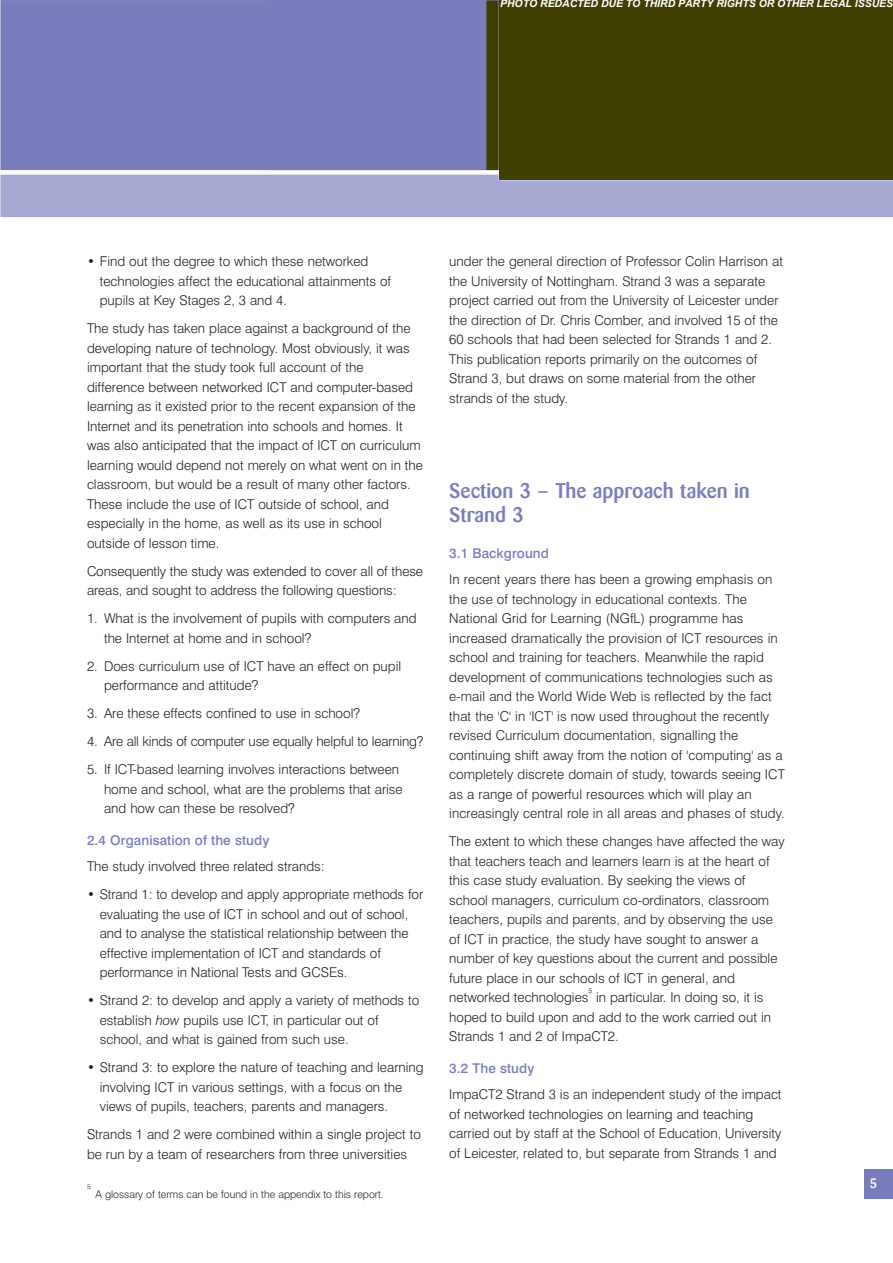
<style>
.page{position:relative;width:893px;height:1263px;background:#fff}
.page>*{position:absolute;margin:0;border:0;box-sizing:border-box;transform-origin:0 0}
.t1{font:500 21px/24px "Barmeno";color:#797dbc}
.t2{font:300 13.5px/19.5px "Swiss 721 BT";color:#231f1f}
.t3{font:500 13.5px "Swiss 721 BT";letter-spacing:.005em;color:#797dbc}
.t4{font:500 13.5px "Barmeno";color:#fff}
.t5{font:300 10.5px "Swiss 721 BT";color:#231f1f}
.t6{font:italic 700 10.5px "Arial";color:#fff}
.t7{font:300 6.75px "Swiss 721 BT";color:#231f1f}
.s1{font-style:italic}
</style>
<div class="page">
<div style="left:0;top:0;width:269px;height:170px;background:#797dbc"></div>
<div style="left:269px;top:0;width:230px;height:170px;background:#797dbb"></div>
<div style="left:0;top:175px;width:892px;height:42px;background:#a7a8d4"></div>
<div style="left:864px;top:1169px;width:28px;height:30px;background:#797dbc"></div>
<div style="left:499px;top:0;width:393px;height:179px;background:#404000"></div>
<p class="t6" style="left:500px;top:-3px;width:394px">PHOTO REDACTED DUE TO THIRD PARTY RIGHTS OR OTHER LEGAL ISSUES</p>
<p class="t2" style="left:100px;top:253px;width:293px;text-indent:-13px">• Find out the degree to which these networked technologies affect the educational attainments of pupils at Key Stages 2, 3 and 4.</p>
<p class="t2" style="left:87px;top:320px;width:337px">The study has taken place against a background of the developing nature of technology. Most obviously, it was important that the study took full account of the difference between networked ICT and computer-based learning as it existed prior to the recent expansion of the Internet and its penetration into schools and homes. It was also anticipated that the impact of ICT on curriculum learning would depend not merely on what went on in the classroom, but would be a result of many other factors.<br>These include the use of ICT outside of school, and especially in the home, as well as its use in school outside of lesson time.</p>
<p class="t2" style="left:87px;top:562px;width:337px">Consequently the study was extended to cover all of these areas, and sought to address the following questions:</p>
<p class="t2" style="left:104px;top:610px;width:314px;text-indent:-17px">1. What is the involvement of pupils with computers and the Internet at home and in school?</p>
<p class="t2" style="left:104px;top:657px;width:299px;text-indent:-17px">2. Does curriculum use of ICT have an effect on pupil performance and attitude?</p>
<p class="t2" style="left:87px;top:705px;width:274px">3. Are these effects confined to use in school?</p>
<p class="t2" style="left:87px;top:733px;width:338px">4. Are all kinds of computer use equally helpful to learning?</p>
<p class="t2" style="left:104px;top:761px;width:300px;text-indent:-17px">5. If ICT-based learning involves interactions between home and school, what are the problems that arise and how can these be resolved?</p>
<p class="t3" style="left:87px;top:836px;width:184px">2.4 Organisation of the study</p>
<p class="t2" style="left:87px;top:858px;width:239px">The study involved three related strands:</p>
<p class="t2" style="left:100px;top:886px;width:325px;text-indent:-13px">• Strand 1: to develop and apply appropriate methods for evaluating the use of ICT in school and out of school, and to analyse the statistical relationship between the effective implementation of ICT and standards of performance in National Tests and GCSEs.</p>
<p class="t2" style="left:100px;top:992px;width:321px;text-indent:-13px">• Strand 2: to develop and apply a variety of methods to establish <span class="s1">how</span> pupils use ICT, in particular out of school, and what is gained from such use.</p>
<p class="t2" style="left:100px;top:1059px;width:325px;text-indent:-13px">• Strand 3: to explore the nature of teaching and learning involving ICT in various settings, with a focus on the views of pupils, teachers, parents and managers.</p>
<p class="t2" style="left:87px;top:1126px;width:335px">Strands 1 and 2 were combined within a single project to be run by a team of researchers from three universities</p>
<p class="t2" style="left:449px;top:253px;width:335px">under the general direction of Professor Colin Harrison at the University of Nottingham. Strand 3 was a separate project carried out from the University of Leicester under the direction of Dr. Chris Comber, and involved 15 of the 60 schools that had been selected for Strands 1 and 2.<br>This publication reports primarily on the outcomes of Strand 3, but draws on some material from the other strands of the study.</p>
<h1 class="t1" style="left:449px;top:480px;width:302px">Section 3 – The approach taken in<br>Strand 3</h1>
<p class="t3" style="left:449px;top:549px;width:101px">3.1 Background</p>
<p class="t2" style="left:449px;top:571px;width:337px">In recent years there has been a growing emphasis on the use of technology in educational contexts. The National Grid for Learning (NGfL) programme has increased dramatically the provision of ICT resources in school and training for teachers. Meanwhile the rapid development of communications technologies such as e-mail and the World Wide Web is reflected by the fact that the 'C' in 'ICT' is now used throughout the recently revised Curriculum documentation, signalling the continuing shift away from the notion of 'computing' as a completely discrete domain of study, towards seeing ICT as a range of powerful resources which will play an increasingly central role in all areas and phases of study.</p>
<p class="t2" style="left:449px;top:833px;width:337px">The extent to which these changes have affected the way that teachers teach and learners learn is at the heart of this case study evaluation. By seeking the views of school managers, curriculum co-ordinators, classroom teachers, pupils and parents, and by observing the use of ICT in practice, the study have sought to answer a number of key questions about the current and possible future place in our schools of ICT in general, and networked technologies</p>
<p class="t7" style="left:588px;top:988px;width:5px">5</p>
<p class="t2" style="left:449px;top:989px;width:323px;text-indent:147px">in particular. In doing so, it is hoped to build upon and add to the work carried out in<br>Strands 1 and 2 of ImpaCT2.</p>
<p class="t3" style="left:449px;top:1064px;width:87px">3.2 The study</p>
<p class="t2" style="left:449px;top:1086px;width:334px">ImpaCT2 Strand 3 is an independent study of the impact of networked technologies on learning and teaching carried out by staff at the School of Education, University of Leicester, related to, but separate from Strands 1 and</p>
<p class="t7" style="left:87px;top:1184px;width:5px">5</p>
<p class="t4" style="left:869px;top:1177px;width:9px">5</p>
<p class="t5" style="left:95px;top:1190px;width:290px">A glossary of terms can be found in the appendix to this report.</p>
</div>
